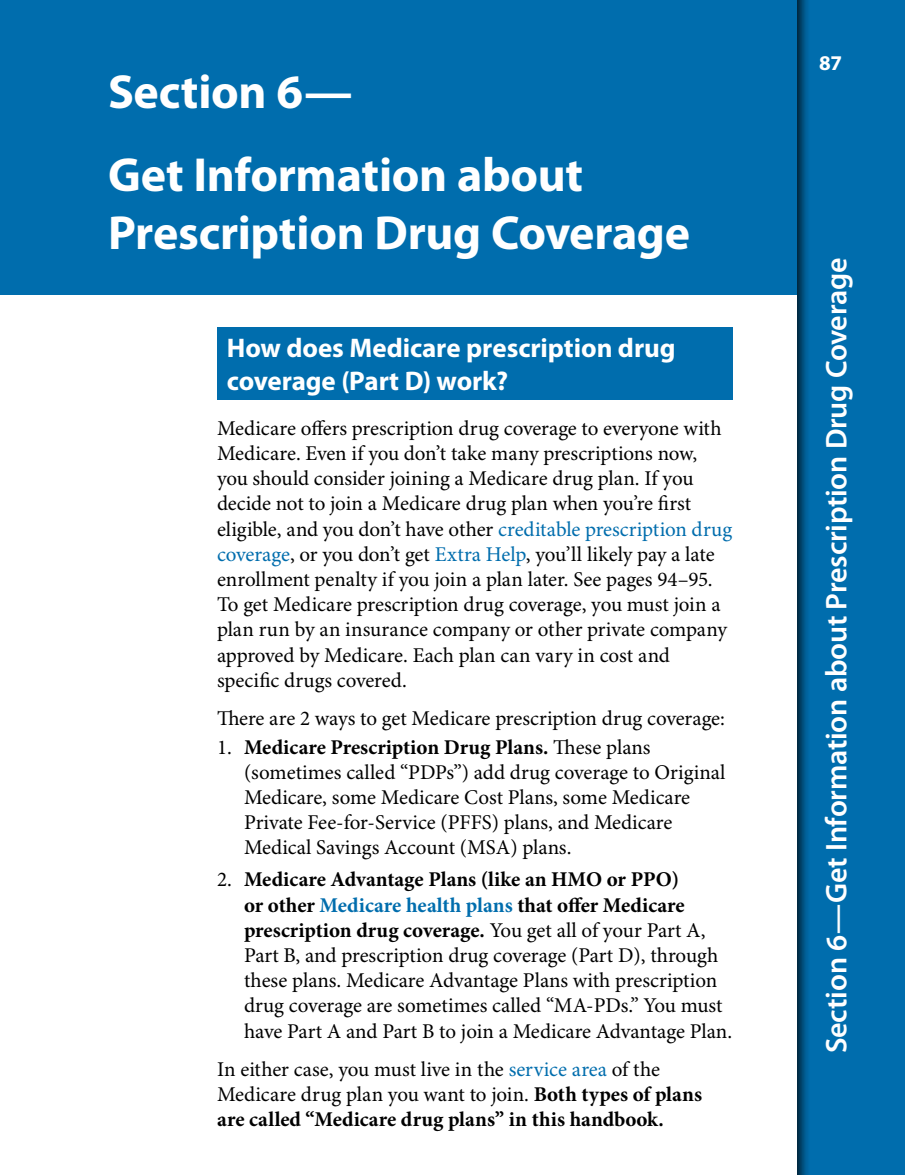
<style>
.page{position:relative;width:905px;height:1175px;background:#fff}
.page>*{position:absolute;margin:0;border:0;box-sizing:border-box;transform-origin:0 0}
.Heading_1__32_pt{font:700 48px/57.6px "Myriad Pro";letter-spacing:-.005em;color:#fff}
.t1{font:600 30px "Myriad Pro";letter-spacing:-.01em;color:#fff}
.t2{font:700 27px/32.4px "Myriad Pro";letter-spacing:-.005em;color:#fff}
.TEXT{font:21px/25.2px "Minion Pro";letter-spacing:-.005em;color:#000}
.text_before_bullet{font:21px "Minion Pro";letter-spacing:-.005em;color:#000}
.t3{font:700 21px "Myriad Pro";color:#fff}
.s1{color:#006dad}
.s2{font-weight:700}
.s3{font-weight:700;color:#006dad}
</style>
<div class="page">
<div style="left:789px;top:0;width:115px;height:1174px;background:#000;opacity:.75"></div>
<div style="left:0;top:0;width:796px;height:294px;background:#006dad"></div>
<div style="left:217px;top:327px;width:515px;height:72px;background:#006dad"></div>
<p class="Heading_1__32_pt" style="left:108px;top:64px;width:246px">Section 6—</p>
<p class="Heading_1__32_pt" style="left:108px;top:147px;width:583px">Get Information about<br>Prescription Drug Coverage</p>
<h2 class="t2" style="left:227px;top:332px;width:450px">How does Medicare prescription drug coverage (Part D) work?</h2>
<p class="TEXT" style="left:217px;top:416px;width:516px">Medicare offers prescription drug coverage to everyone with Medicare. Even if you don’t take many prescriptions now, you should consider joining a Medicare drug plan. If you decide not to join a Medicare drug plan when you’re first eligible, and you don’t have other <span class="s1">creditable prescription drug coverage</span>, or you don’t get <span class="s1">Extra Help</span>, you’ll likely pay a late enrollment penalty if you join a plan later. See pages 94–95.<br>To get Medicare prescription drug coverage, you must join a plan run by an insurance company or other private company approved by Medicare. Each plan can vary in cost and specific drugs covered.</p>
<p class="text_before_bullet" style="left:217px;top:706px;width:509px">There are 2 ways to get Medicare prescription drug coverage:</p>
<p class="TEXT" style="left:244px;top:735px;width:483px;text-indent:-27px">1. <span class="s2">Medicare Prescription Drug Plans.</span> These plans (sometimes called “PDPs”) add drug coverage to Original Medicare, some Medicare Cost Plans, some Medicare Private Fee-for-Service (PFFS) plans, and Medicare Medical Savings Account (MSA) plans.</p>
<p class="TEXT" style="left:244px;top:868px;width:489px;text-indent:-27px">2. <span class="s2">Medicare Advantage Plans (like an HMO or PPO)<br>or other</span> <span class="s3">Medicare health plans</span> <span class="s2">that offer Medicare prescription drug coverage.</span> You get all of your Part A, Part B, and prescription drug coverage (Part D), through these plans. Medicare Advantage Plans with prescription drug coverage are sometimes called “MA‑PDs.” You must have Part A and Part B to join a Medicare Advantage Plan.</p>
<p class="TEXT" style="left:217px;top:1057px;width:486px">In either case, you must live in the <span class="s1">service area</span> of the<br>Medicare drug plan you want to join. <span class="s2">Both types of plans are called “Medicare drug plans” in this handbook.</span></p>
<p class="t3" style="left:819px;top:51px;width:24px">87</p>
<h2 class="t1" style="left:819px;top:1053px;width:797px;rotate:-90deg">Section 6—Get Information about Prescription Drug Coverage</h2>
</div>
